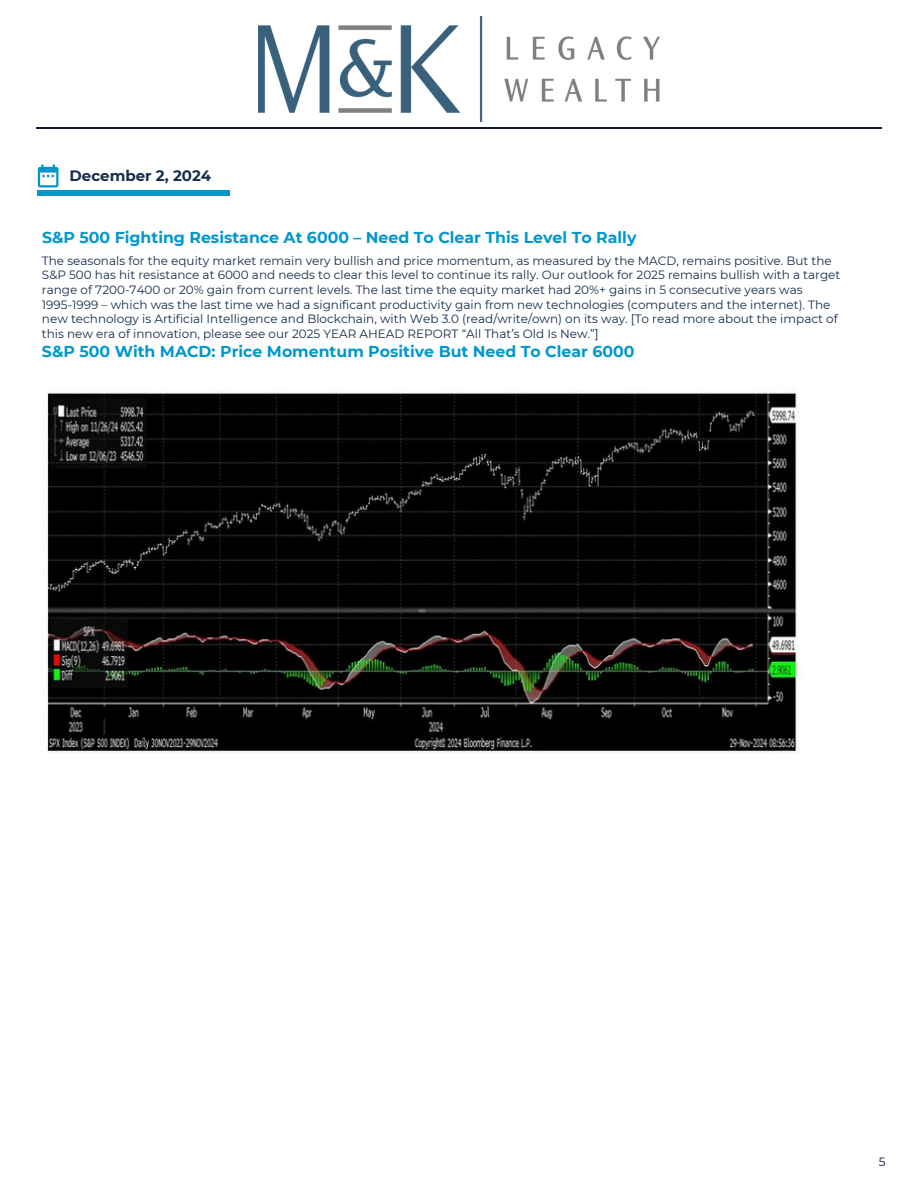
<style>
.page{position:relative;width:918px;height:1188px;background:#fff}
.page>*{position:absolute;margin:0;border:0;box-sizing:border-box;transform-origin:0 0}
.t1{font:700 15.75px "Montserrat";color:#0097ce}
.t2{font:700 15px "Montserrat";color:#162d4a}
.t3{font:12px/14.7px "Montserrat";color:#152d4a}
.t4{font:12px "Montserrat";color:#00182f}
</style>
<div class="page">
<svg style="left:38px;top:165px;width:21px;height:23px"></svg>
<hr style="left:38px;top:191px;width:192px;height:4px;background:#0097ce">
<hr style="left:36px;top:127px;width:846px;height:2px;background:#121b2e">
<img style="left:47px;top:392px;width:751px;height:361px">
<img style="left:259px;top:17px;width:400px;height:105px">
<p class="t2" style="left:70px;top:166px;width:143px">December 2, 2024</p>
<p class="t1" style="left:42px;top:227px;width:596px">S&amp;P 500 Fighting Resistance At 6000 – Need To Clear This Level To Rally</p>
<p class="t3" style="left:42px;top:253px;width:800px">The seasonals for the equity market remain very bullish and price momentum, as measured by the MACD, remains positive. But the S&amp;P 500 has hit resistance at 6000 and needs to clear this level to continue its rally. Our outlook for 2025 remains bullish with a target range of 7200-7400 or 20% gain from current levels. The last time the equity market had 20%+ gains in 5 consecutive years was 1995-1999 – which was the last time we had a significant productivity gain from new technologies (computers and the internet). The new technology is Artificial Intelligence and Blockchain, with Web 3.0 (read/write/own) on its way. [To read more about the impact of this new era of innovation, please see our 2025 YEAR AHEAD REPORT “All That’s Old Is New.”]</p>
<h1 class="t1" style="left:42px;top:342px;width:594px">S&amp;P 500 With MACD: Price Momentum Positive But Need To Clear 6000</h1>
<h1 class="t4" style="left:879px;top:1155px;width:8px">5</h1>
</div>
